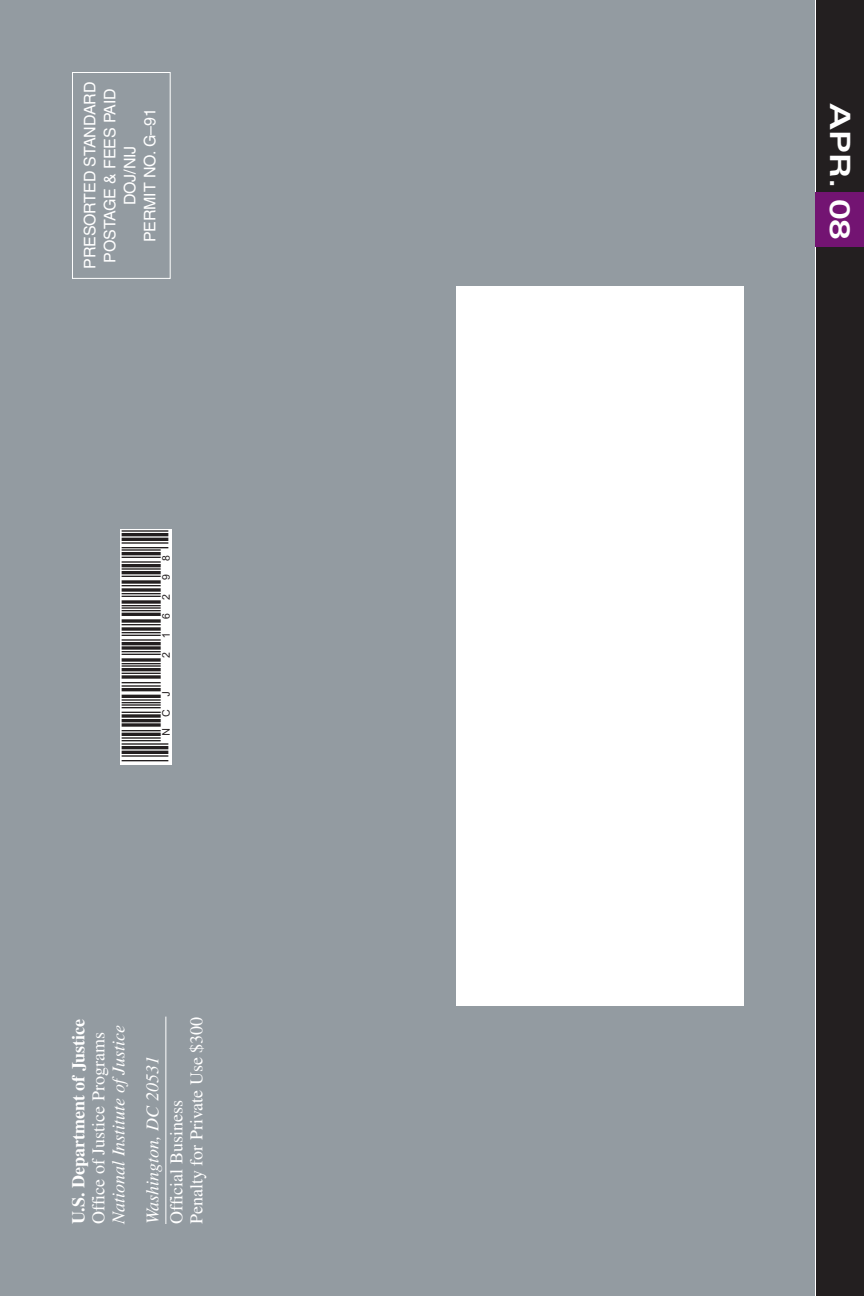
<style>
.page{position:relative;width:864px;height:1296px;background:#fff}
.page>*{position:absolute;margin:0;border:0;box-sizing:border-box;transform-origin:0 0}
.t1{font:700 expanded 28px "Univers";color:#fff}
.t2{font:24px "CB39 H1 N";color:#231f20}
.t3{font:italic 18px/20px "Times";color:#fff}
.t4{font:18px "Times";color:#fff}
.t5{font:16px/20px "Helvetica";letter-spacing:-.005em;color:#fff;text-align:center}
.s1{font-weight:700;font-style:normal}
.s2{font-style:normal}
</style>
<div class="page">
<div style="left:0;top:0;width:815px;height:1296px;background:#939ba1"></div>
<hr style="left:166px;top:1017px;width:1px;height:207px;background:#fff">
<div style="left:816px;top:0;width:48px;height:1296px;background:#231f20"></div>
<div style="left:816px;top:192px;width:48px;height:54px;background:#731472"></div>
<div style="left:72px;top:72px;width:99px;height:207px;border:1px solid #fff"></div>
<div style="left:456px;top:286px;width:288px;height:720px;background:#fff"></div>
<div style="left:120px;top:530px;width:52px;height:235px;background:#fff"></div>
<p class="t5" style="left:81px;top:269px;width:189px;rotate:-90deg">PRESORTED STANDARD<br>POSTAGE &amp; FEES PAID<br>DOJ/NIJ<br>PERMIT NO. G–91</p>
<p class="t2" style="left:148px;top:762px;width:234px;rotate:-90deg">*NCJ~216298*</p>
<p class="t3" style="left:70px;top:1224px;width:207px;rotate:-90deg"><span class="s1">U.S. Department of Justice<br></span><span class="s2">Office of Justice Programs<br></span>National Institute of Justice</p>
<p class="t4" style="left:190px;top:1224px;width:209px;rotate:-90deg">Penalty for Private Use $300</p>
<p class="t3" style="left:142px;top:1224px;width:169px;line-height:24px;rotate:-90deg">Washington, DC 20531<br><span class="s2">Official Business</span></p>
<p class="t1" style="left:850px;top:103px;width:138px;rotate:90deg">APR. 08</p>
</div>
